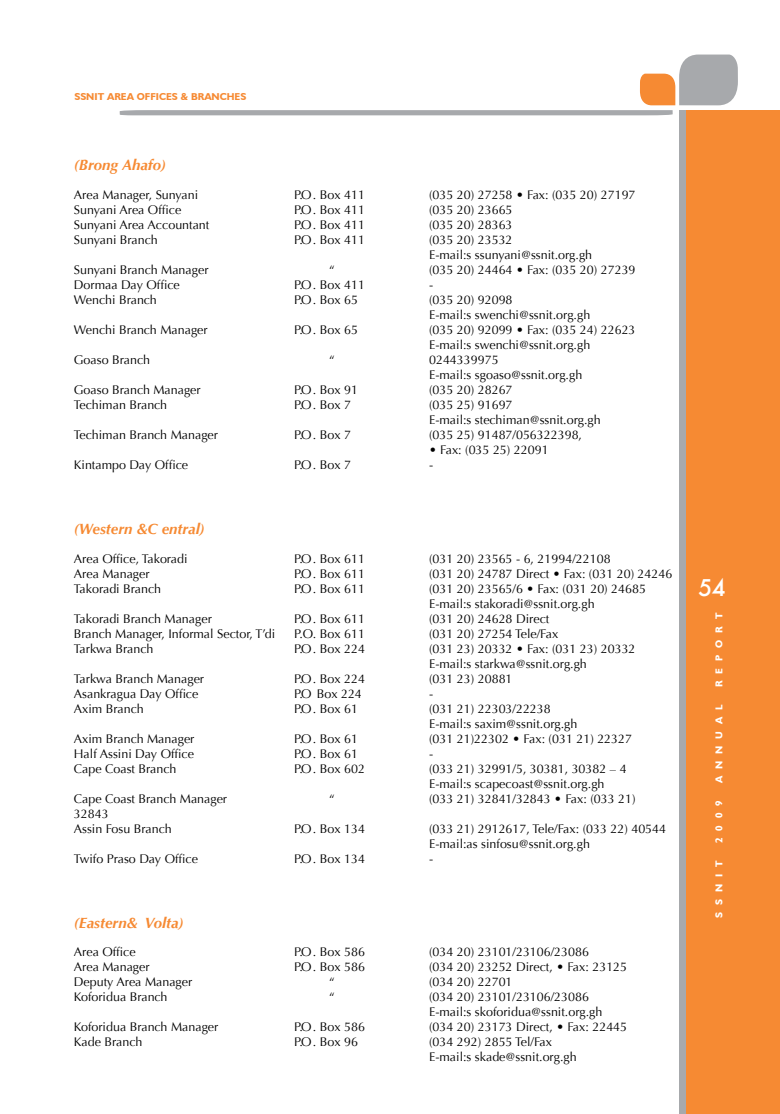
<style>
.page{position:relative;width:780px;height:1114px;background:#fff}
.page>*{position:absolute;margin:0;border:0;box-sizing:border-box;transform-origin:0 0}
.t1{font:500 22.5px "Futura";color:#fff}
.t2{font:italic 700 15px "Optima";color:#f68a33}
.t3{font:12.5px/15px "Optima";color:#000}
.t4{font:700 10px "Humanist 521 BT";color:#f68a33}
.t5{font:700 10px "Humanist 521 BT";letter-spacing:.7em;color:#fff}
</style>
<div class="page">
<div style="left:681px;top:110px;width:99px;height:1004px;background:#f68a33"></div>
<div style="left:679px;top:110px;width:6px;height:1004px;background:#a7a9ac"></div>
<svg style="left:120px;top:55px;width:617px;height:60px"></svg>
<p class="t4" style="left:74px;top:90px;width:173px">SSNIT AREA OFFICES &amp; BRANCHES</p>
<p class="t2" style="left:74px;top:156px;width:94px">(BrongÊ Ahafo)</p>
<p class="t3" style="left:74px;top:187px;width:126px">Area Manager, Sunyani</p>
<p class="t3" style="left:294px;top:187px;width:73px">P.O. Box 411</p>
<p class="t3" style="left:429px;top:187px;width:208px">(035 20) 27258 • Fax: (035 20) 27197</p>
<p class="t3" style="left:74px;top:202px;width:109px">Sunyani Area Office</p>
<p class="t3" style="left:294px;top:202px;width:73px">P.O. Box 411</p>
<p class="t3" style="left:429px;top:202px;width:85px">(035 20) 23665</p>
<p class="t3" style="left:74px;top:217px;width:137px">Sunyani Area Accountant</p>
<p class="t3" style="left:294px;top:217px;width:73px">P.O. Box 411</p>
<p class="t3" style="left:429px;top:217px;width:85px">(035 20) 28363</p>
<p class="t3" style="left:74px;top:232px;width:85px">Sunyani Branch</p>
<p class="t3" style="left:294px;top:232px;width:73px">P.O. Box 411</p>
<p class="t3" style="left:429px;top:232px;width:165px">(035 20) 23532<br>E-mail:Ês ssunyani@ssnit.org.gh</p>
<p class="t3" style="left:74px;top:262px;width:136px">Sunyani Branch Manager</p>
<p class="t3" style="left:329px;top:262px;width:7px">“</p>
<p class="t3" style="left:429px;top:262px;width:208px">(035 20) 24464 • Fax: (035 20) 27239</p>
<p class="t3" style="left:74px;top:277px;width:107px">Dormaa Day Office</p>
<p class="t3" style="left:294px;top:277px;width:73px">P.O. Box 411</p>
<p class="t3" style="left:429px;top:277px;width:6px">-</p>
<p class="t3" style="left:74px;top:292px;width:84px">Wenchi Branch</p>
<p class="t3" style="left:294px;top:292px;width:66px">P.O. Box 65</p>
<p class="t3" style="left:429px;top:292px;width:163px">(035 20) 92098<br>E-mail:Ês swenchi@ssnit.org.ghÊ</p>
<p class="t3" style="left:74px;top:322px;width:135px">Wenchi Branch Manager</p>
<p class="t3" style="left:294px;top:322px;width:66px">P.O. Box 65</p>
<p class="t3" style="left:429px;top:322px;width:208px">(035 20) 92099 • Fax: (035 24) 22623<br>E-mail:Ês swenchi@ssnit.org.gh</p>
<p class="t3" style="left:74px;top:352px;width:78px">Goaso Branch</p>
<p class="t3" style="left:329px;top:352px;width:7px">“</p>
<p class="t3" style="left:429px;top:352px;width:155px">0244339975<br>E-mail:Ês sgoaso@ssnit.org.gh</p>
<p class="t3" style="left:74px;top:382px;width:128px">Goaso Branch Manager</p>
<p class="t3" style="left:294px;top:382px;width:66px">P.O. Box 91</p>
<p class="t3" style="left:429px;top:382px;width:85px">(035 20) 28267</p>
<p class="t3" style="left:74px;top:397px;width:95px">Techiman Branch</p>
<p class="t3" style="left:294px;top:397px;width:59px">P.O. Box 7</p>
<p class="t3" style="left:429px;top:397px;width:173px">(035 25) 91697<br>E-mail:Ês stechiman@ssnit.org.gh</p>
<p class="t3" style="left:74px;top:427px;width:146px">Techiman Branch Manager</p>
<p class="t3" style="left:294px;top:427px;width:59px">P.O. Box 7</p>
<p class="t3" style="left:429px;top:427px;width:154px">(035 25) 91487/056322398,</p>
<p class="t3" style="left:429px;top:442px;width:121px">• Fax: (035 25) 22091</p>
<p class="t3" style="left:74px;top:457px;width:116px">Kintampo Day Office</p>
<p class="t3" style="left:294px;top:457px;width:59px">P.O. Box 7</p>
<p class="t3" style="left:429px;top:457px;width:6px">-</p>
<p class="t2" style="left:74px;top:520px;width:132px">(WesternÊ &amp;ÊC entral)</p>
<p class="t3" style="left:74px;top:551px;width:115px">Area Office, Takoradi</p>
<p class="t3" style="left:294px;top:551px;width:73px">P.O. Box 611</p>
<p class="t3" style="left:429px;top:551px;width:183px">(031 20) 23565 - 6, 21994/22108</p>
<p class="t3" style="left:74px;top:566px;width:77px">Area Manager</p>
<p class="t3" style="left:294px;top:566px;width:73px">P.O. Box 611</p>
<p class="t3" style="left:429px;top:566px;width:245px">(031 20) 24787 Direct • Fax: (031 20) 24246</p>
<p class="t3" style="left:74px;top:581px;width:89px">Takoradi Branch</p>
<p class="t3" style="left:294px;top:581px;width:73px">P.O. Box 611</p>
<p class="t3" style="left:429px;top:581px;width:218px">(031 20) 23565/6 • Fax: (031 20) 24685<br>E-mail:Ês stakoradi@ssnit.org.gh</p>
<p class="t3" style="left:74px;top:611px;width:139px">Takoradi Branch Manager</p>
<p class="t3" style="left:294px;top:611px;width:73px">P.O. Box 611</p>
<p class="t3" style="left:429px;top:611px;width:122px">(031 20) 24628 Direct</p>
<p class="t3" style="left:74px;top:626px;width:203px">Branch Manager, Informal Sector, T’di</p>
<p class="t3" style="left:294px;top:626px;width:73px">P.O. Box 611</p>
<p class="t3" style="left:429px;top:626px;width:131px">(031 20) 27254 Tele/Fax</p>
<p class="t3" style="left:74px;top:641px;width:81px">Tarkwa Branch</p>
<p class="t3" style="left:294px;top:641px;width:73px">P.O. Box 224</p>
<p class="t3" style="left:429px;top:641px;width:208px">(031 23) 20332 • Fax: (031 23) 20332<br>E-mail:Ês starkwa@ssnit.org.gh</p>
<p class="t3" style="left:74px;top:671px;width:132px">Tarkwa Branch Manager</p>
<p class="t3" style="left:294px;top:671px;width:73px">P.O. Box 224</p>
<p class="t3" style="left:429px;top:671px;width:85px">(031 23) 20881</p>
<p class="t3" style="left:74px;top:686px;width:126px">Asankragua Day Office</p>
<p class="t3" style="left:294px;top:686px;width:69px">P.O Box 224</p>
<p class="t3" style="left:429px;top:686px;width:6px">-</p>
<p class="t3" style="left:74px;top:701px;width:71px">Axim Branch</p>
<p class="t3" style="left:294px;top:701px;width:66px">P.O. Box 61</p>
<p class="t3" style="left:429px;top:701px;width:150px">(031 21) 22303/22238<br>E-mail:Ês saxim@ssnit.org.gh</p>
<p class="t3" style="left:74px;top:731px;width:122px">Axim Branch Manager</p>
<p class="t3" style="left:294px;top:731px;width:66px">P.O. Box 61</p>
<p class="t3" style="left:429px;top:731px;width:204px">(031 21)22302 • Fax: (031 21) 22327</p>
<p class="t3" style="left:74px;top:746px;width:122px">Half Assini Day Office</p>
<p class="t3" style="left:294px;top:746px;width:66px">P.O. Box 61</p>
<p class="t3" style="left:429px;top:746px;width:6px">-</p>
<p class="t3" style="left:74px;top:761px;width:104px">Cape Coast Branch</p>
<p class="t3" style="left:294px;top:761px;width:73px">P.O. Box 602</p>
<p class="t3" style="left:429px;top:761px;width:199px">(033 21) 32991/5, 30381, 30382 – 4<br>E-mail:Ês scapecoast@ssnit.org.gh</p>
<p class="t3" style="left:74px;top:791px;width:155px">Cape Coast Branch Manager</p>
<p class="t3" style="left:329px;top:791px;width:7px">“</p>
<p class="t3" style="left:429px;top:791px;width:208px">(033 21) 32841/32843 • Fax: (033 21)</p>
<p class="t3" style="left:74px;top:806px;width:99px">32843<br>Assin Fosu Branch</p>
<p class="t3" style="left:294px;top:821px;width:73px">P.O. Box 134</p>
<p class="t3" style="left:429px;top:821px;width:238px">(033 21) 2912617, Tele/Fax: (033 22) 40544<br>E-mail:Êas sinfosu@ssnit.org.gh</p>
<p class="t3" style="left:74px;top:851px;width:126px">Twifo Praso Day Office</p>
<p class="t3" style="left:294px;top:851px;width:73px">P.O. Box 134</p>
<p class="t3" style="left:429px;top:851px;width:6px">-</p>
<p class="t2" style="left:74px;top:913px;width:111px">(EasternÊ&amp; Ê Volta)</p>
<p class="t3" style="left:74px;top:944px;width:63px">Area Office</p>
<p class="t3" style="left:294px;top:944px;width:73px">P.O. Box 586</p>
<p class="t3" style="left:429px;top:944px;width:161px">(034 20) 23101/23106/23086</p>
<p class="t3" style="left:74px;top:959px;width:77px">Area Manager</p>
<p class="t3" style="left:294px;top:959px;width:73px">P.O. Box 586</p>
<p class="t3" style="left:429px;top:959px;width:199px">(034 20) 23252 Direct, • Fax: 23125</p>
<p class="t3" style="left:74px;top:974px;width:120px">Deputy Area Manager</p>
<p class="t3" style="left:329px;top:974px;width:7px">“</p>
<p class="t3" style="left:429px;top:974px;width:85px">(034 20) 22701</p>
<p class="t3" style="left:74px;top:989px;width:95px">Koforidua Branch</p>
<p class="t3" style="left:329px;top:989px;width:7px">“</p>
<p class="t3" style="left:429px;top:989px;width:175px">(034 20) 23101/23106/23086<br>E-mail:Ês skoforidua@ssnit.org.gh</p>
<p class="t3" style="left:74px;top:1019px;width:146px">Koforidua Branch Manager</p>
<p class="t3" style="left:294px;top:1019px;width:73px">P.O. Box 586</p>
<p class="t3" style="left:429px;top:1019px;width:199px">(034 20) 23173 Direct, • Fax: 22445</p>
<p class="t3" style="left:74px;top:1034px;width:70px">Kade Branch</p>
<p class="t3" style="left:294px;top:1034px;width:66px">P.O. Box 96</p>
<p class="t3" style="left:429px;top:1034px;width:149px">(034 292) 2855 Tel/Fax<br>E-mail:Ês skade@ssnit.org.gh</p>
<h1 class="t1" style="left:698px;top:572px;width:29px">54</h1>
<p class="t5" style="left:712px;top:687px;width:76px;rotate:-90deg">REPORT</p>
<p class="t5" style="left:712px;top:783px;width:80px;rotate:-90deg">ANNUAL</p>
<p class="t5" style="left:712px;top:843px;width:44px;rotate:-90deg">2009</p>
<p class="t5" style="left:712px;top:918px;width:59px;rotate:-90deg">SSNIT</p>
</div>
